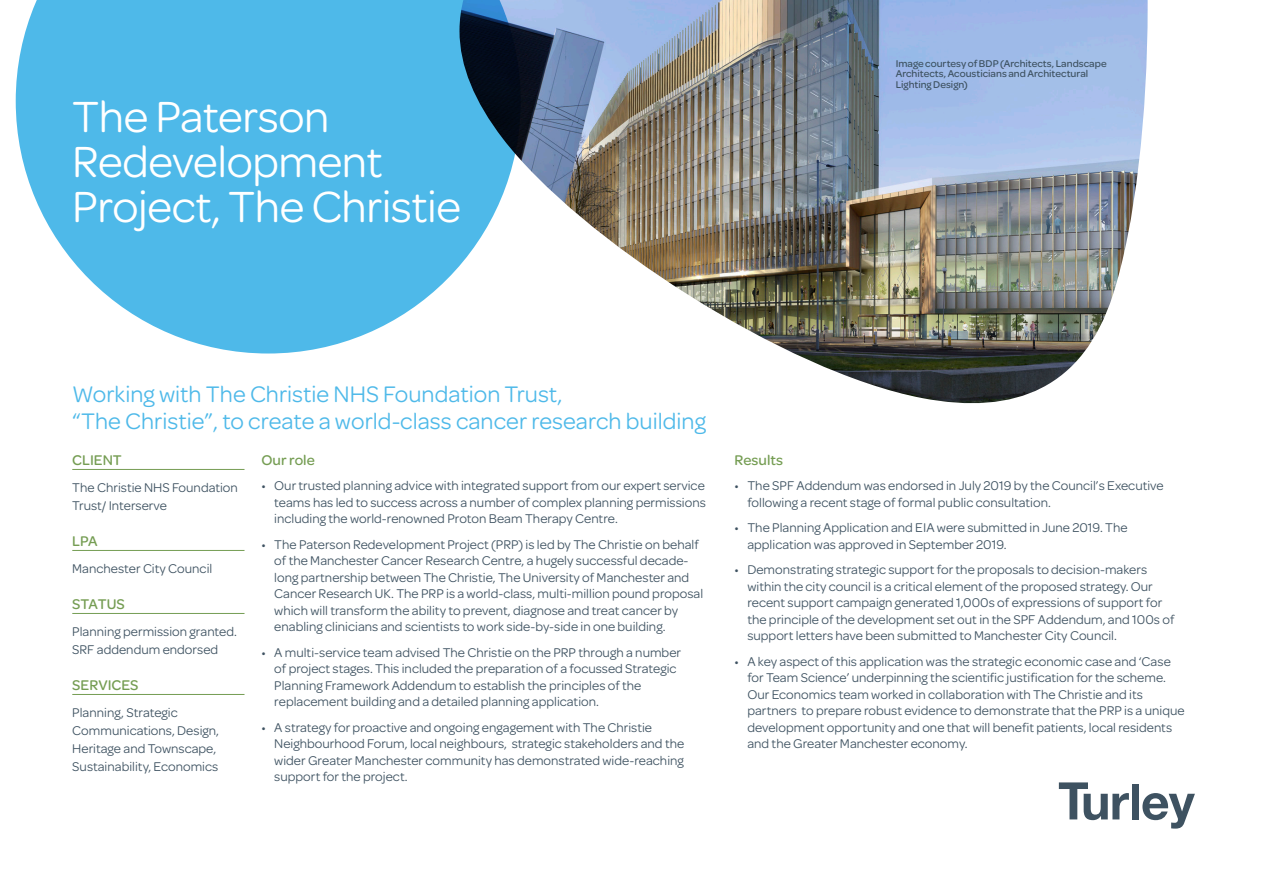
<style>
.page{position:relative;width:1263px;height:893px;background:#fff}
.page>*{position:absolute;margin:0;border:0;box-sizing:border-box;transform-origin:0 0}
.Project_Title_or_Nam{font:46.5px/45px "Omnes";letter-spacing:-.01em;color:#fff}
.Pull_Intro{font:24px/27px "Omnes";color:#4eb9e9}
.Tertiary{font:500 15px "Omnes";color:#759d53}
.Body{font:13.5px/16.5px "Omnes";color:#3e5261}
.Project_Title_or_Nam-2{font:500 10.5px/10.5px "Omnes";color:#3e5261}
</style>
<div class="page">
<img style="left:521px;top:0;width:627px;height:404px">
<svg style="left:16px;top:0;width:505px;height:353px;fill:#4eb9e9"></svg>
<svg style="left:1059px;top:782px;width:70px;height:38px"></svg>
<div style="left:1132px;top:784px;width:7px;height:35px;background:#3e5261"></div>
<svg style="left:1142px;top:793px;width:53px;height:36px"></svg>
<hr style="left:72px;top:469px;width:172px;height:1px;background:#759d53">
<hr style="left:72px;top:550px;width:172px;height:1px;background:#759d53">
<hr style="left:72px;top:613px;width:172px;height:1px;background:#759d53">
<hr style="left:72px;top:694px;width:172px;height:1px;background:#759d53">
<p class="Project_Title_or_Nam" style="left:72px;top:91px;width:390px">The Paterson<br>Redevelopment<br>Project, The Christie</p>
<p class="Project_Title_or_Nam-2" style="left:896px;top:58px;width:212px">Image courtesy of BDP (Architects, Landscape<br>Architects, Acousticians and Architectural<br>Lighting Design)</p>
<p class="Pull_Intro" style="left:72px;top:379px;width:635px">Working with The Christie NHS Foundation Trust,<br>“The Christie”, to create a world-class cancer research building</p>
<p class="Tertiary" style="left:261px;top:449px;width:55px">Our role</p>
<p class="Body" style="left:274px;top:477px;width:433px;text-align:justify;text-indent:-13px">• Our trusted planning advice with integrated support from our expert service teams has led to success across a number of complex planning permissions including the world-renowned Proton Beam Therapy Centre.</p>
<p class="Body" style="left:274px;top:535px;width:430px;text-indent:-13px">• The Paterson Redevelopment Project (PRP) is led by The Christie on behalf of the Manchester Cancer Research Centre, a hugely successful decade&shy;long partnership between The Christie, The University of Manchester and Cancer Research UK. The PRP is a world-class, multi-million pound proposal which will transform the ability to prevent, diagnose and treat cancer by enabling clinicians and scientists to work side-by-side in one building.</p>
<p class="Body" style="left:274px;top:643px;width:408px;text-indent:-13px">• A multi-service team advised The Christie on the PRP through a number of project stages. This included the preparation of a focussed Strategic Planning Framework Addendum to establish the principles of the replacement building and a detailed planning application.</p>
<p class="Body" style="left:274px;top:718px;width:411px;text-indent:-13px">• A strategy for proactive and ongoing engagement with The Christie Neighbourhood Forum, local neighbours, strategic stakeholders and the wider Greater Manchester community has demonstrated wide-reaching support for the project.</p>
<p class="Tertiary" style="left:72px;top:449px;width:51px">CLIENT</p>
<p class="Body" style="left:72px;top:477px;width:167px;line-height:18px">The Christie NHS Foundation<br>Trust/ Interserve</p>
<p class="Tertiary" style="left:72px;top:530px;width:27px">LPA</p>
<p class="Body" style="left:72px;top:559px;width:142px">Manchester City Council</p>
<p class="Tertiary" style="left:72px;top:593px;width:54px">STATUS</p>
<p class="Body" style="left:72px;top:621px;width:166px;line-height:18px">Planning permission granted.<br>SRF addendum endorsed</p>
<p class="Tertiary" style="left:72px;top:674px;width:68px">SERVICES</p>
<p class="Body" style="left:72px;top:702px;width:148px;line-height:18px">Planning, Strategic<br>Communications, Design,<br>Heritage and Townscape,<br>Sustainability, Economics</p>
<p class="Tertiary" style="left:735px;top:449px;width:50px">Results</p>
<p class="Body" style="left:747px;top:477px;width:418px;text-indent:-13px">• The SPF Addendum was endorsed in July 2019 by the Council’s Executive following a recent stage of formal public consultation.</p>
<p class="Body" style="left:747px;top:519px;width:382px;text-indent:-13px">• The Planning Application and EIA were submitted in June 2019. The application was approved in September 2019.</p>
<p class="Body" style="left:747px;top:561px;width:429px;text-indent:-13px">• Demonstrating strategic support for the proposals to decision-makers within the city council is a critical element of the proposed strategy. Our recent support campaign generated 1,000s of expressions of support for the principle of the development set out in the SPF Addendum, and 100s of support letters have been submitted to Manchester City Council.</p>
<p class="Body" style="left:747px;top:652px;width:439px;text-indent:-13px">• A key aspect of this application was the strategic economic case and ‘Case for Team Science’ underpinning the scientific justification for the scheme.<br>Our Economics team worked in collaboration with The Christie and its partners to prepare robust evidence to demonstrate that the PRP is a unique development opportunity and one that will benefit patients, local residents and the Greater Manchester economy.</p>
</div>
